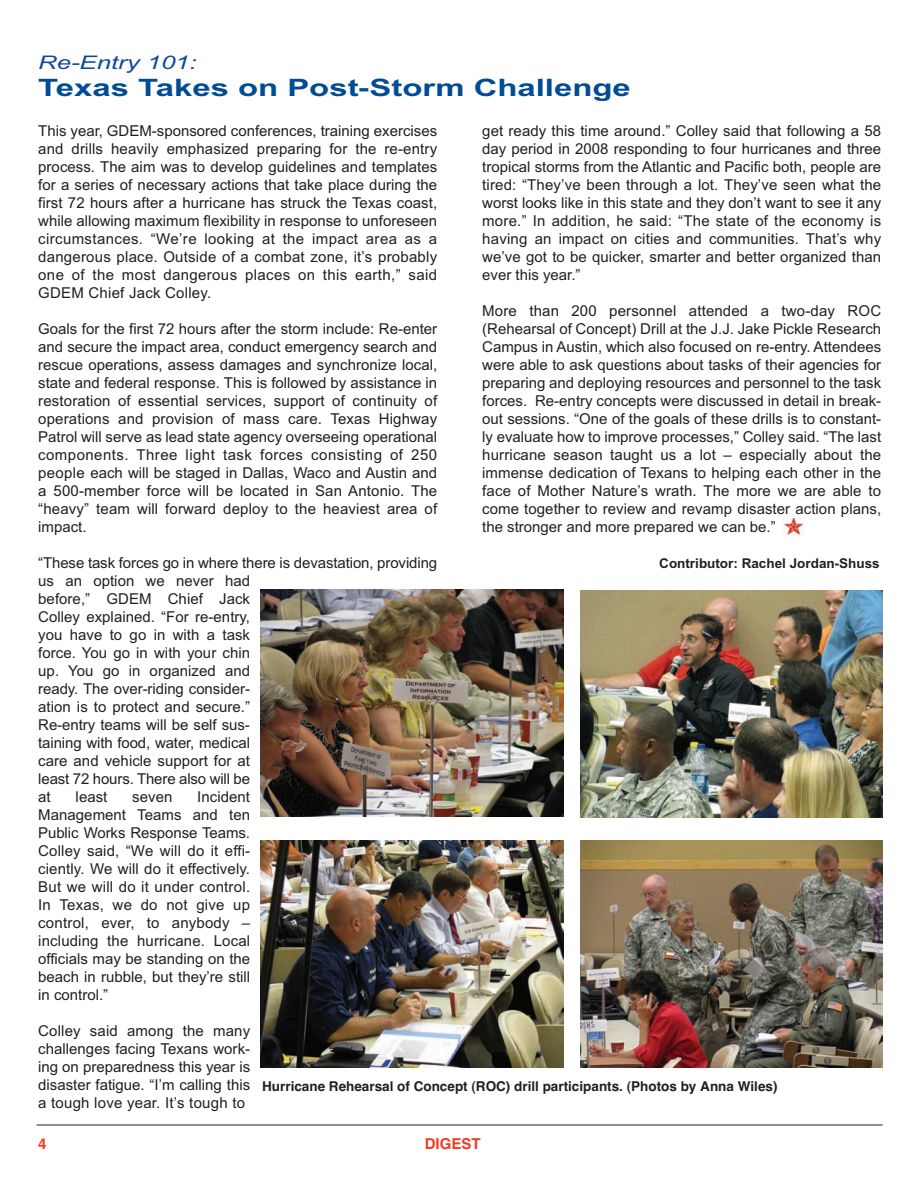
<style>
.page{position:relative;width:918px;height:1188px;background:#fff}
.page>*{position:absolute;margin:0;border:0;box-sizing:border-box;transform-origin:0 0}
.t1{font:700 24px "Arial";color:#014d95;scale:1.37 1}
.t2{font:italic 18.75px "Arial";color:#0f499d;scale:1.37 1}
.t3{font:15px/18px "Arial";color:#231f20;text-align:justify}
.t4{font:700 15px "Helvetica";color:#ef3c25}
.t5{font:700 13.5px "Helvetica";color:#231f20}
.t6{font:700 13.5px "Arial";color:#231f20}
</style>
<div class="page">
<hr style="left:37px;top:1125px;width:846px;height:1px;background:#231f20">
<img style="left:783px;top:518px;width:22px;height:17px">
<img style="left:261px;top:590px;width:302px;height:226px">
<img style="left:580px;top:590px;width:303px;height:228px">
<img style="left:261px;top:841px;width:302px;height:226px">
<img style="left:580px;top:841px;width:303px;height:226px">
<p class="t2" style="left:38px;top:52px;width:117px">Re-Entry 101:</p>
<h1 class="t1" style="left:38px;top:73px;width:434px">Texas Takes on Post-Storm Challenge</h1>
<p class="t3" style="left:38px;top:122px;width:400px">This year, GDEM-sponsored conferences, training exercises and drills heavily emphasized preparing for the re-entry process. The aim was to develop guidelines and templates for a series of necessary actions that take place during the first 72 hours after a hurricane has struck the Texas coast, while allowing maximum flexibility in response to unforeseen circumstances. “We’re looking at the impact area as a dangerous place. Outside of a combat zone, it’s probably one of the most dangerous places on this earth,” said GDEM Chief Jack Colley.</p>
<p class="t3" style="left:38px;top:320px;width:400px">Goals for the first 72 hours after the storm include: Re-enter and secure the impact area, conduct emergency search and rescue operations, assess damages and synchronize local, state and federal response. This is followed by assistance in restoration of essential services, support of continuity of operations and provision of mass care. Texas Highway Patrol will serve as lead state agency overseeing operational components. Three light task forces consisting of 250 people each will be staged in Dallas, Waco and Austin and a 500-member force will be located in San Antonio. The “heavy” team will forward deploy to the heaviest area of impact.</p>
<p class="t3" style="left:38px;top:554px;width:400px;text-align:left">“These task forces go in where there is devastation, providing us an option we never had<br>before,” GDEM Chief Jack<br>Colley explained. “For re-entry,<br>you have to go in with a task<br>force. You go in with your chin<br>up. You go in organized and<br>ready. The over-riding consider-<br>ation is to protect and secure.”<br>Re-entry teams will be self sus-<br>taining with food, water, medical<br>care and vehicle support for at<br>least 72 hours. There also will be<br>at</p>
<p class="t3" style="left:482px;top:122px;width:401px">get ready this time around.” Colley said that following a 58 day period in 2008 responding to four hurricanes and three tropical storms from the Atlantic and Pacific both, people are tired: “They’ve been through a lot. They’ve seen what the worst looks like in this state and they don’t want to see it any more.” In addition, he said: “The state of the economy is having an impact on cities and communities. That’s why we’ve got to be quicker, smarter and better organized than ever this year.”</p>
<p class="t3" style="left:482px;top:302px;width:400px">More than 200 personnel attended a two-day ROC (Rehearsal of Concept) Drill at the J.J. Jake Pickle Research Campus in Austin, which also focused on re-entry. Attendees were able to ask questions about tasks of their agencies for preparing and deploying resources and personnel to the task forces. Re-entry concepts were discussed in detail in break&shy;out sessions. “One of the goals of these drills is to constant&shy;ly evaluate how to improve processes,” Colley said. “The last hurricane season taught us a lot – especially about the immense dedication of Texans to helping each other in the face of Mother Nature’s wrath. The more we are able to come together to review and revamp disaster action plans, the stronger and more prepared we can be.”</p>
<p class="t6" style="left:659px;top:556px;width:222px">Contributor: Rachel Jordan-Shuss</p>
<p class="t3" style="left:38px;top:788px;width:213px;text-indent:159px">Incident Management Teams and ten Public Works Response Teams.<br>Colley said, “We will do it effi&shy;ciently. We will do it effectively.<br>But we will do it under control.<br>In Texas, we do not give up control, ever, to anybody – including the hurricane. Local officials may be standing on the beach in rubble, but they’re still in control.”</p>
<p class="t3" style="left:38px;top:1022px;width:213px">Colley said among the many challenges facing Texans work&shy;ing on preparedness this year is disaster fatigue. “I’m calling this a tough love year. It’s tough to</p>
<p class="t3" style="left:76px;top:788px;width:33px">least</p>
<p class="t3" style="left:132px;top:788px;width:42px">seven</p>
<p class="t5" style="left:262px;top:1079px;width:517px">Hurricane Rehearsal of Concept (ROC) drill participants. (Photos by Anna Wiles)</p>
<p class="t4" style="left:38px;top:1135px;width:10px">4</p>
<p class="t4" style="left:425px;top:1135px;width:57px">DIGEST</p>
</div>
